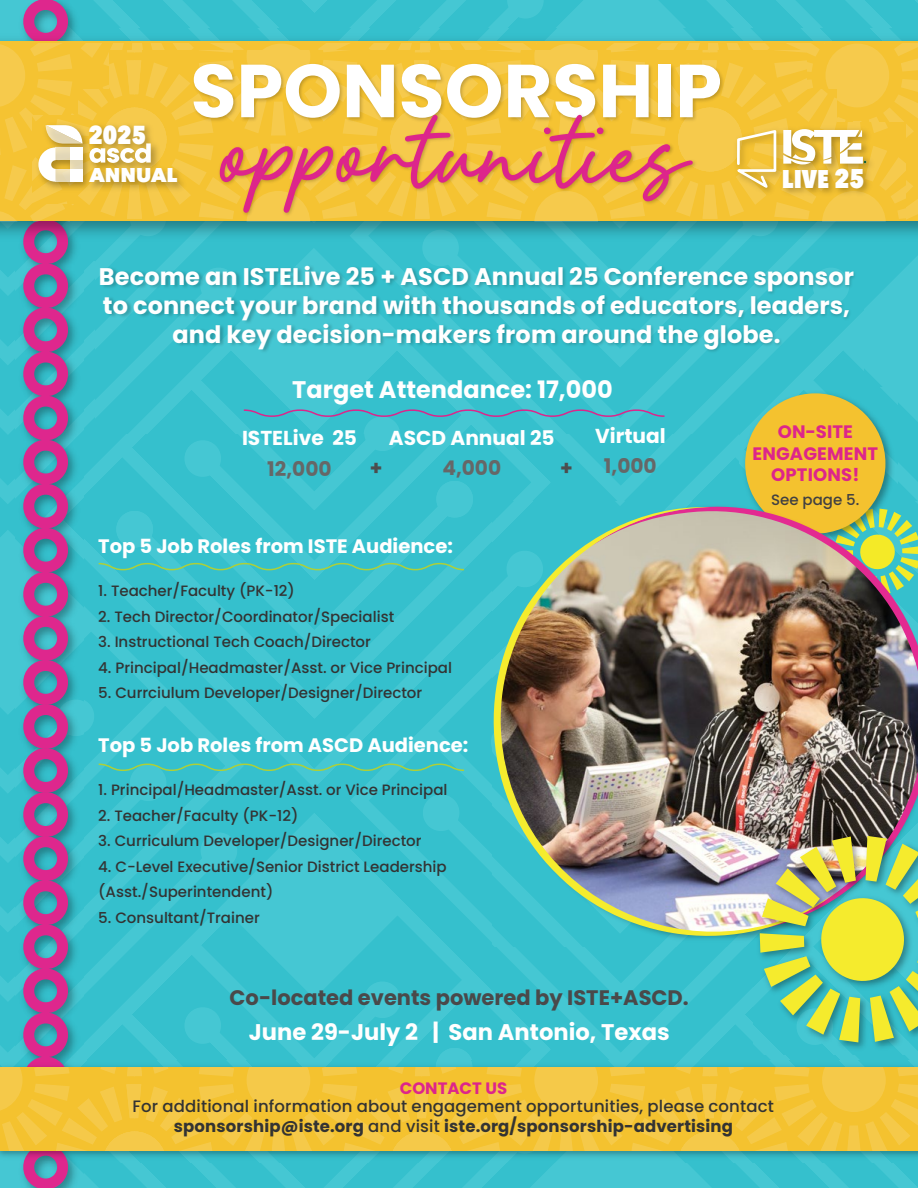
<style>
.page{position:relative;width:918px;height:1188px;background:#fff}
.page>*{position:absolute;margin:0;border:0;box-sizing:border-box;transform-origin:0 0}
.t1{font:132.75px "Roasted Bailey";color:#dd258b}
.t2{font:700 74.85px "Poppins";color:#fff}
.t3{font:800 condensed 25.8px "Avenir Next LT Pro";color:#fff}
.t4{font:800 condensed 25.35px "Avenir Next LT Pro";color:#fff}
.t5{font:700 24px/28.8px "Poppins";letter-spacing:.005em;color:#fff;text-align:center}
.t6{font:700 22.65px "Poppins";color:#fff}
.t7{font:700 21px "Poppins";color:#4a494a}
.t8{font:700 20.1px/30.2px "Poppins";color:#fff;text-align:center}
.t9{font:700 20.1px "Poppins";color:#666767}
.t10{font:700 20.1px "Poppins";color:#4d4d4e}
.t11{font:800 19.8px "Avenir Next LT Pro";color:#fff}
.t12{font:700 19.5px "Poppins";color:#fff}
.t13{font:700 18px/21.6px "Poppins";letter-spacing:.01em;color:#dd258b;text-align:center}
.t14{font:500 16.5px/18.3px "Poppins";letter-spacing:.01em;color:#333;text-align:center}
.t15{font:700 16.5px "Poppins";letter-spacing:.01em;color:#333}
.t16{font:500 15px/25.5px "Poppins";color:#333}
.t17{font:500 15px "Poppins";color:#414042}
.s1{font-size:26.85px}
.s2{color:#666767}
.s3{font-weight:700;color:#dd258b}
.s4{font-weight:500}
</style>
<div class="page">
<div style="left:0;top:0;width:918px;height:1188px;background:linear-gradient(to right,#3ac2cf,#3bc3cf)"></div>
<img style="left:15px;top:0;width:69px;height:1188px">
<img style="left:0;top:1061px;width:918px;height:102px">
<img style="left:95px;top:262px;width:768px;height:172px">
<svg style="left:97px;top:562px;width:369px;height:9px;background:#4dc4b4"></svg>
<svg style="left:97px;top:763px;width:369px;height:9px;background:#4dc4b4"></svg>
<img style="left:0;top:29px;width:918px;height:217px">
<div style="left:0;top:43px;width:918px;height:178px;background:linear-gradient(to right,#f5c63e,#f5c73f)"></div>
<img style="left:109px;top:50px;width:698px;height:40px">
<img style="left:83px;top:90px;width:754px;height:171px">
<img style="left:731px;top:123px;width:174px;height:100px">
<svg style="left:729px;top:128px;width:137px;height:65px"></svg>
<img style="left:83px;top:116px;width:115px;height:87px">
<svg style="left:23px;top:0;width:60px;height:1188px;background:#928198"></svg>
<svg style="left:89px;top:143px;width:62px;height:20px"></svg>
<svg style="left:242px;top:409px;width:424px;height:9px;background:#55a7c2"></svg>
<svg style="left:0;top:1067px;width:918px;height:83px;background:#f4c53a"></svg>
<img style="left:739px;top:387px;width:158px;height:106px">
<div style="left:745px;top:393px;width:140px;height:141px;background:#f4c22f;border-radius:50%"></div>
<img style="left:591px;top:493px;width:327px;height:337px">
<img style="left:473px;top:505px;width:361px;height:481px">
<img style="left:753px;top:830px;width:165px;height:225px">
<img style="left:760px;top:836px;width:158px;height:206px">
<p class="t3" style="left:88px;top:118px;width:59px">2025</p>
<p class="t11" style="left:90px;top:163px;width:89px">ANNUAL</p>
<p class="t2" style="left:190px;top:48px;width:533px">SPONSORSHIP</p>
<p class="t1" style="left:223px;top:70px;width:468px">opportunities</p>
<p class="t4" style="left:782px;top:163px;width:84px">LIVE <span class="s1">25</span></p>
<p class="t5" style="left:99px;top:263px;width:757px">Become an ISTELive 25 + ASCD Annual 25 Conference sponsor to connect your brand with thousands of educators, leaders, and key decision-makers from around the globe.</p>
<p class="t5" style="left:292px;top:375px;width:322px">Target Attendance: 17,000</p>
<p class="t8" style="left:242px;top:423px;width:116px">ISTELive 25<br><span class="s2">12,000</span></p>
<p class="t8" style="left:389px;top:423px;width:167px">ASCD Annual 25<br><span class="s2">4,000</span></p>
<p class="t8" style="left:595px;top:421px;width:72px">Virtual</p>
<p class="t10" style="left:370px;top:456px;width:14px">+</p>
<p class="t10" style="left:560px;top:456px;width:14px">+</p>
<p class="t9" style="left:604px;top:455px;width:54px">1,000</p>
<p class="t12" style="left:98px;top:535px;width:356px">Top 5 Job Roles from ISTE Audience:</p>
<p class="t16" style="left:98px;top:578px;width:198px">1. Teacher/Faculty (PK-12)</p>
<p class="t16" style="left:98px;top:604px;width:298px">2. Tech Director/Coordinator/Specialist</p>
<p class="t16" style="left:98px;top:629px;width:274px">3. Instructional Tech Coach/Director</p>
<p class="t16" style="left:98px;top:655px;width:355px">4. Principal/Headmaster/Asst. or Vice Principal</p>
<p class="t16" style="left:98px;top:680px;width:326px">5. Currciulum Developer/Designer/Director</p>
<p class="t12" style="left:98px;top:734px;width:372px">Top 5 Job Roles from ASCD Audience:</p>
<p class="t16" style="left:98px;top:777px;width:351px">1. Principal/Headmaster/Asst. or Vice Principal</p>
<p class="t16" style="left:98px;top:803px;width:202px">2. Teacher/Faculty (PK-12)</p>
<p class="t16" style="left:98px;top:828px;width:325px">3. Curriculum Developer/Designer/Director</p>
<p class="t16" style="left:98px;top:854px;width:350px">4. C-Level Executive/Senior District Leadership (Asst./Superintendent)</p>
<p class="t16" style="left:98px;top:905px;width:163px">5. Consultant/Trainer</p>
<p class="t7" style="left:230px;top:985px;width:461px">Co-located events powered by ISTE+ASCD.</p>
<p class="t6" style="left:249px;top:1019px;width:422px">June 29-July 2 | San Antonio, Texas</p>
<p class="t13" style="left:753px;top:421px;width:127px">ON-SITE<br>ENGAGEMENT<br>OPTIONS!</p>
<p class="t17" style="left:771px;top:492px;width:90px">See page 5.</p>
<p class="t14" style="left:133px;top:1079px;width:643px"><span class="s3">CONTACT US<br></span>For additional information about engagement opportunities, please contact</p>
<p class="t15" style="left:174px;top:1117px;width:561px">sponsorship@iste.org <span class="s4">and visit</span> iste.org/sponsorship-advertising</p>
</div>
